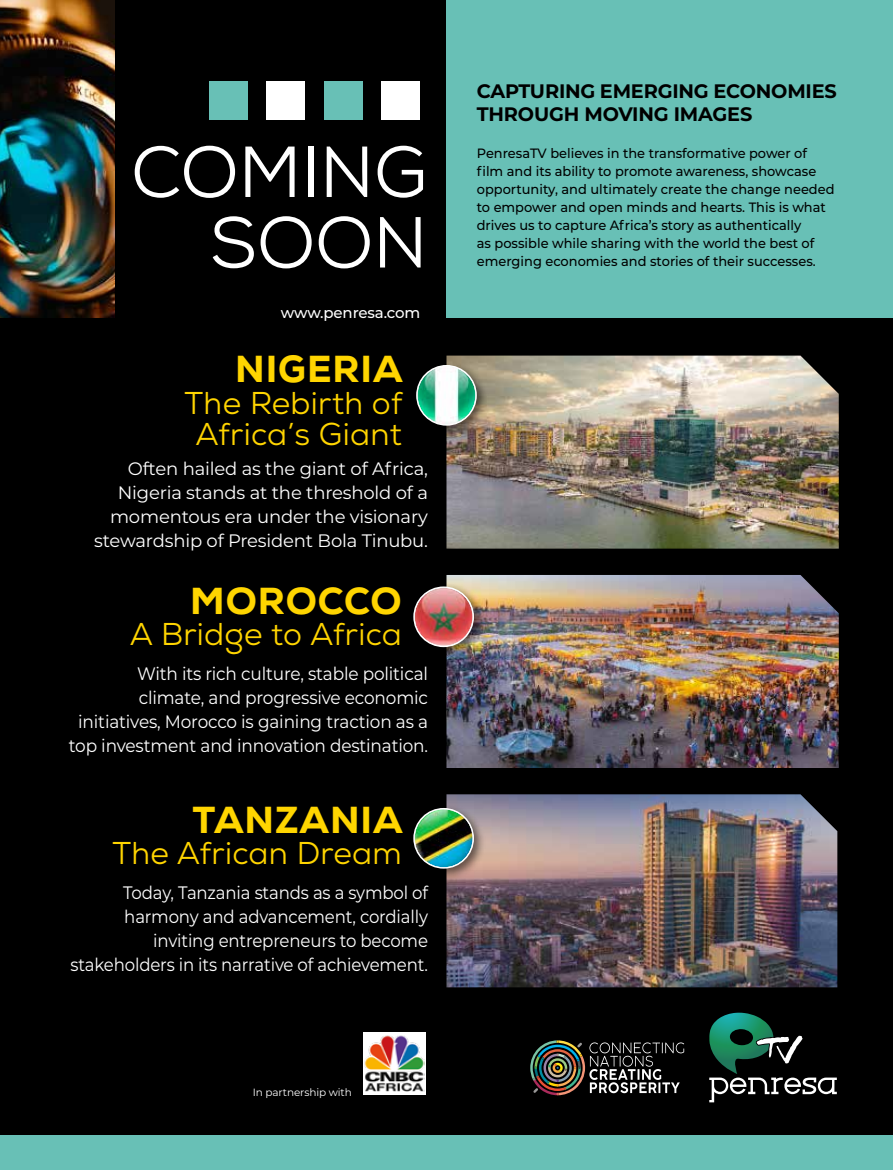
<style>
.page{position:relative;width:893px;height:1170px;background:#fff}
.page>*{position:absolute;margin:0;border:0;box-sizing:border-box;transform-origin:0 0}
.t1{font:72px/70.5px "Nexa";letter-spacing:-.005em;color:#fff;text-align:right}
.t2{font:800 37.5px "Nexa";letter-spacing:.025em;color:#ffd500}
.t3{font:31.5px/31.5px "Nexa";letter-spacing:.01em;color:#ffd500;text-align:center}
.t4{font:700 19.5px/22.5px "Montserrat";letter-spacing:-.01em;color:#000}
.t5{font:18px/24px "Montserrat";letter-spacing:-.01em;color:#fff;text-align:right;scale:.94 1}
.t6{font:18px/24px "Montserrat";letter-spacing:-.01em;color:#fff;text-align:right;scale:.92 1}
.t7{font:18px/24px "Montserrat";letter-spacing:-.01em;color:#fff;text-align:right}
.t8{font:500 15px "Montserrat";letter-spacing:-.01em;color:#fff}
.t9{font:500 13.5px/18px "Montserrat";color:#000;scale:.96 1}
.t10{font:10.5px "Montserrat";letter-spacing:-.01em;color:#fff}
</style>
<div class="page">
<div style="left:0;top:0;width:893px;height:1169px;background:#000"></div>
<svg style="left:530px;top:1040px;width:154px;height:55px"></svg>
<div style="left:381px;top:81px;width:39px;height:39px;background:#fff"></div>
<div style="left:324px;top:81px;width:39px;height:39px;background:#68c0b6"></div>
<div style="left:266px;top:81px;width:39px;height:39px;background:#fff"></div>
<div style="left:209px;top:81px;width:39px;height:39px;background:#68c0b6"></div>
<img style="left:446px;top:355px;width:393px;height:193px">
<img style="left:446px;top:575px;width:393px;height:193px">
<img style="left:446px;top:794px;width:391px;height:193px">
<div style="left:413px;top:361px;width:76px;height:76px;background:#000;opacity:.55"></div>
<svg style="left:417px;top:365px;width:59px;height:60px"></svg>
<img style="left:418px;top:366px;width:57px;height:58px;border-radius:29px">
<div style="left:416px;top:365px;width:61px;height:60px;border:1px solid #fff;border-radius:50%"></div>
<div style="left:410px;top:583px;width:76px;height:76px;background:#000;opacity:.55"></div>
<svg style="left:414px;top:587px;width:59px;height:59px"></svg>
<img style="left:415px;top:588px;width:58px;height:57px;border-radius:29px">
<div style="left:413px;top:586px;width:61px;height:61px;border:1px solid #fff;border-radius:50%"></div>
<div style="left:410px;top:804px;width:76px;height:76px;background:#000;opacity:.55"></div>
<svg style="left:414px;top:808px;width:59px;height:59px"></svg>
<img style="left:415px;top:809px;width:58px;height:58px;border-radius:29px">
<div style="left:413px;top:807px;width:61px;height:61px;border:1px solid #fff;border-radius:50%"></div>
<div style="left:446px;top:0;width:447px;height:318px;background:#68c0b6"></div>
<div style="left:0;top:1135px;width:893px;height:34px;background:#68c0b6"></div>
<div style="left:363px;top:1031px;width:63px;height:63px;background:#fff"></div>
<img style="left:364px;top:1035px;width:60px;height:56px">
<svg style="left:709px;top:1012px;width:128px;height:90px"></svg>
<img style="left:0;top:0;width:115px;height:318px">
<h1 class="t1" style="left:131px;top:137px;width:298px">COMING<br>SOON</h1>
<p class="t8" style="left:281px;top:302px;width:141px">www.penresa.com</p>
<h2 class="t2" style="left:235px;top:345px;width:169px">NIGERIA</h2>
<h3 class="t3" style="left:185px;top:387px;width:219px">The Rebirth of<br>Africa’s Giant</h3>
<h3 class="t7" style="left:94px;top:456px;width:335px">Often hailed as the giant of Africa, Nigeria stands at the threshold of a momentous era under the visionary stewardship of President Bola Tinubu.</h3>
<h2 class="t2" style="left:190px;top:576px;width:213px">MOROCCO</h2>
<h3 class="t3" style="left:130px;top:618px;width:273px">A Bridge to Africa</h3>
<h3 class="t5" style="left:69px;top:660px;width:384px">With its rich culture, stable political climate, and progressive economic initiatives, Morocco is gaining traction as a top investment and innovation destination.</h3>
<h2 class="t2" style="left:192px;top:795px;width:212px">TANZANIA</h2>
<h3 class="t3" style="left:112px;top:837px;width:291px">The African Dream</h3>
<h3 class="t6" style="left:70px;top:880px;width:390px">Today, Tanzania stands as a symbol of harmony and advancement, cordially inviting entrepreneurs to become stakeholders in its narrative of achievement.</h3>
<p class="t10" style="left:253px;top:1085px;width:101px">In partnership with</p>
<h3 class="t4" style="left:477px;top:79px;width:362px">CAPTURING EMERGING ECONOMIES<br>THROUGH MOVING IMAGES</h3>
<p class="t9" style="left:477px;top:144px;width:374px">PenresaTV believes in the transformative power of film and its ability to promote awareness, showcase opportunity, and ultimately create the change needed to empower and open minds and hearts. This is what drives us to capture Africa’s story as authentically<br>as possible while sharing with the world the best of emerging economies and stories of their successes.</p>
</div>
